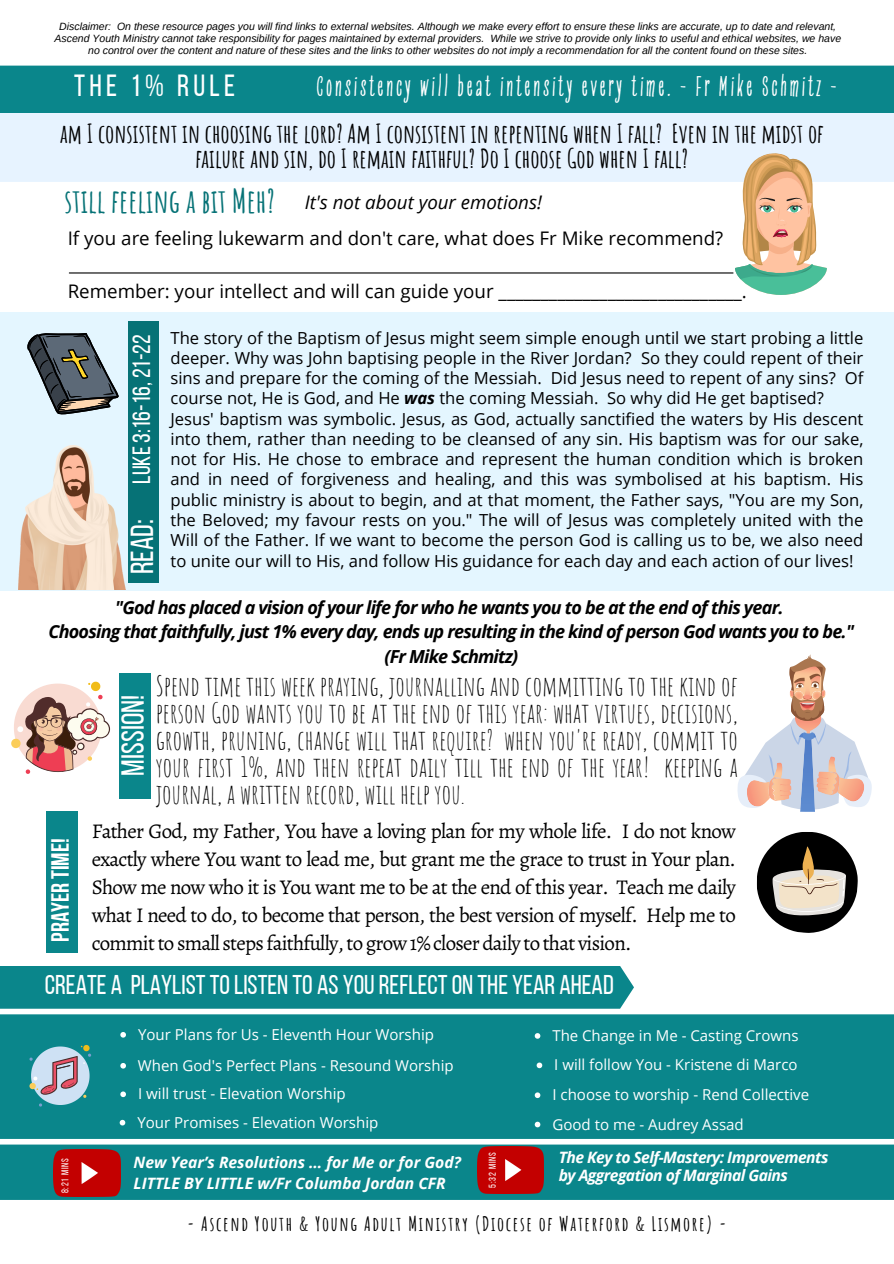
<style>
.page{position:relative;width:894px;height:1264px;background:#fff}
.page>*{position:absolute;margin:0;border:0;box-sizing:border-box;transform-origin:0 0}
.t1{font:700 32.25px "Amatic SC";color:#067276}
.t2{font:31.8px "Bebas Neue";color:#fff}
.t3{font:30.45px "Bebas Neue";letter-spacing:.14em;color:#fff}
.t4{font:condensed 28.5px "Six Hands";letter-spacing:.095em;color:#fff}
.t5{font:27.15px "Bebas Neue";color:#fff}
.t6{font:27px/27px "Amatic SC";color:#000;text-align:justify}
.t7{font:700 25.5px/24.8px "Amatic SC";color:#000;text-align:center}
.t8{font:24.9px "Bebas Neue";color:#fff}
.t9{font:700 24.9px "Bebas Neue";color:#fff}
.t10{font:21px/28.2px "Alegreya";letter-spacing:-.035em;color:#000;text-align:justify}
.t11{font:700 19.5px "Amatic SC";letter-spacing:.085em;color:#000}
.t12{font:18.75px "Open Sans";color:#000}
.t13{font:italic 18.75px "Open Sans";color:#000}
.t14{font:italic 700 18px/24.8px "Open Sans";letter-spacing:-.045em;color:#000;text-align:center}
.t15{font:16.65px/20.2px "Open Sans";color:#000;text-align:justify}
.t16{font:italic 700 15.75px/21.3px "Open Sans";color:#fff}
.t17{font:italic 700 15.75px/18px "Open Sans";letter-spacing:-.02em;color:#fff}
.t18{font:15px "Open Sans";color:#fff}
.t19{font:italic 10.5px/12.3px "Arimo";color:#000;text-align:center}
.t20{font:9.9px "Bebas Neue";letter-spacing:.085em;color:#fff}
.s1{font-weight:700;font-style:italic}
</style>
<div class="page">
<div style="left:0;top:66px;width:893px;height:47px;background:#0a868b"></div>
<div style="left:0;top:1014px;width:893px;height:185px;background:#0a868b"></div>
<div style="left:0;top:966px;width:633px;height:42px;background:#0a868b"></div>
<svg style="left:29px;top:1044px;width:62px;height:62px;background:#91afba"></svg>
<img style="left:53px;top:1149px;width:67px;height:47px">
<img style="left:477px;top:1146px;width:66px;height:46px">
<div style="left:0;top:1138px;width:893px;height:6px;background:#fff"></div>
<svg style="left:756px;top:832px;width:102px;height:101px"></svg>
<svg style="left:11px;top:681px;width:99px;height:93px"></svg>
<div style="left:47px;top:811px;width:31px;height:142px;background:#0a868b"></div>
<div style="left:119px;top:673px;width:31px;height:125px;background:#0a868b"></div>
<div style="left:0;top:113px;width:893px;height:69px;background:#e7f3ff"></div>
<svg style="left:737px;top:654px;width:134px;height:157px"></svg>
<svg style="left:120px;top:1062px;width:6px;height:6px"></svg>
<svg style="left:120px;top:1119px;width:5px;height:6px"></svg>
<svg style="left:534px;top:1121px;width:6px;height:6px"></svg>
<svg style="left:120px;top:1031px;width:6px;height:6px"></svg>
<svg style="left:536px;top:1062px;width:6px;height:6px"></svg>
<svg style="left:534px;top:1033px;width:6px;height:5px"></svg>
<svg style="left:120px;top:1091px;width:6px;height:6px"></svg>
<svg style="left:534px;top:1092px;width:6px;height:6px"></svg>
<svg style="left:733px;top:147px;width:93px;height:148px"></svg>
<hr style="left:69px;top:272px;width:663px;height:1px;background:#000">
<div style="left:0;top:312px;width:893px;height:279px;background:#e4f6ff"></div>
<div style="left:128px;top:322px;width:30px;height:261px;background:#067276"></div>
<img style="left:18px;top:445px;width:107px;height:144px">
<svg style="left:27px;top:333px;width:92px;height:82px"></svg>
<p class="t19" style="left:55px;top:20px;width:787px">Disclaimer: On these resource pages you will find links to external websites. Although we make every effort to ensure these links are accurate, up to date and relevant,<br>Ascend Youth Ministry cannot take responsibility for pages maintained by external providers. While we strive to provide only links to useful and ethical websites, we have no control over the content and nature of these sites and the links to other websites do not imply a recommendation for all the content found on these sites.</p>
<h2 class="t3" style="left:74px;top:73px;width:162px">THE 1% RULE</h2>
<p class="t4" style="left:316px;top:66px;width:521px">Consistency will beat intensity every time. - Fr Mike Schmitz -</p>
<h4 class="t7" style="left:60px;top:121px;width:764px">am I consistent in choosing the lord? Am I consistent in repenting when I fall? Even in the midst of failure and sin, do I remain faithful? Do I choose God when I fall?</h4>
<p class="t1" style="left:65px;top:180px;width:212px">still feeling a bit Meh?</p>
<h4 class="t13" style="left:304px;top:188px;width:239px">It's not about your emotions!</h4>
<p class="t12" style="left:68px;top:225px;width:656px">If you are feeling lukewarm and don't care, what does Fr Mike recommend?</p>
<p class="t12" style="left:68px;top:277px;width:680px">Remember: your intellect and will can guide your _____________________________.</p>
<p class="t15" style="left:170px;top:327px;width:694px">The story of the Baptism of Jesus might seem simple enough until we start probing a little deeper. Why was John baptising people in the River Jordan? So they could repent of their sins and prepare for the coming of the Messiah. Did Jesus need to repent of any sins? Of course not, He is God, and He <span class="s1">was</span> the coming Messiah. So why did He get baptised?</p>
<p class="t15" style="left:170px;top:408px;width:694px">Jesus' baptism was symbolic. Jesus, as God, actually sanctified the waters by His descent into them, rather than needing to be cleansed of any sin. His baptism was for our sake, not for His. He chose to embrace and represent the human condition which is broken and in need of forgiveness and healing, and this was symbolised at his baptism. His public ministry is about to begin, and at that moment, the Father says, "You are my Son, the Beloved; my favour rests on you." The will of Jesus was completely united with the Will of the Father. If we want to become the person God is calling us to be, we also need to unite our will to His, and follow His guidance for each day and each action of our lives!</p>
<p class="t8" style="left:131px;top:483px;width:151px;rotate:-90deg">LUKE3:16-16, 21-22</p>
<p class="t2" style="left:129px;top:574px;width:56px;rotate:-90deg">READ:</p>
<h3 class="t14" style="left:115px;top:594px;width:669px">"God has placed a vision of your life for who he wants you to be at the end of this year.</h3>
<h5 class="t14" style="left:49px;top:619px;width:806px">Choosing that faithfully, just 1% every day, ends up resulting in the kind of person God wants you to be." (Fr Mike Schmitz)</h5>
<p class="t9" style="left:50px;top:941px;width:105px;rotate:-90deg">Prayertime!</p>
<p class="t6" style="left:156px;top:672px;width:583px">SPEND TIME THIS WEEK PRAYING, JOURNALLING AND COMMITTING TO THE KIND OF PERSON GOD WANTS YOU TO BE AT THE END OF THIS YEAR: WHAT VIRTUES, DECISIONS, GROWTH, PRUNING, CHANGE WILL THAT REQUIRE? WHEN YOU'RE READY, COMMIT TO YOUR FIRST 1%, AND THEN REPEAT DAILY TILL THE END OF THE YEAR! KEEPING A JOURNAL, A WRITTEN RECORD, WILL HELP YOU.</p>
<h3 class="t10" style="left:92px;top:816px;width:645px">Father God, my Father, You have a loving plan for my whole life. I do not know exactly where You want to lead me, but grant me the grace to trust in Your plan.<br>Show me now who it is You want me to be at the end of this year. Teach me daily what I need to do, to become that person, the best version of myself. Help me to commit to small steps faithfully, to grow 1% closer daily to that vision.</h3>
<p class="t2" style="left:120px;top:775px;width:82px;rotate:-90deg">MISSION!</p>
<p class="t5" style="left:45px;top:973px;width:570px">CREATE A PLAYLISTTOLISTEN TO AS YOUREFLECTON THE YEAR AHEAD</p>
<h6 class="t18" style="left:138px;top:1023px;width:297px">Your Plans for Us - Eleventh Hour Worship</h6>
<p class="t18" style="left:138px;top:1054px;width:317px">When God's Perfect Plans - Resound Worship</p>
<p class="t18" style="left:552px;top:1024px;width:247px">The Change in Me - Casting Crowns</p>
<h1 class="t18" style="left:554px;top:1054px;width:245px">I will follow You - Kristene di Marco</h1>
<p class="t20" style="left:61px;top:1193px;width:37px;rotate:-90deg">8:21 MINS</p>
<p class="t18" style="left:138px;top:1083px;width:209px">I will trust - Elevation Worship</p>
<p class="t18" style="left:552px;top:1084px;width:258px">I choose to worship - Rend Collective</p>
<p class="t18" style="left:137px;top:1111px;width:242px">Your Promises - Elevation Worship</p>
<p class="t18" style="left:552px;top:1113px;width:193px">Good to me - Audrey Assad</p>
<p class="t17" style="left:558px;top:1148px;width:271px">The Key to Self-Mastery: Improvements by Aggregation of Marginal Gains</p>
<p class="t20" style="left:488px;top:1187px;width:37px;rotate:-90deg">5:32 MINS</p>
<h4 class="t16" style="left:133px;top:1151px;width:329px">New Year’s Resolutions … for Me or for God?<br>LITTLE BY LITTLE w/Fr Columba Jordan CFR</h4>
<h5 class="t11" style="left:187px;top:1210px;width:541px">- Ascend Youth &amp; Young Adult Ministry (Diocese of Waterford &amp; Lismore) -</h5>
</div>
